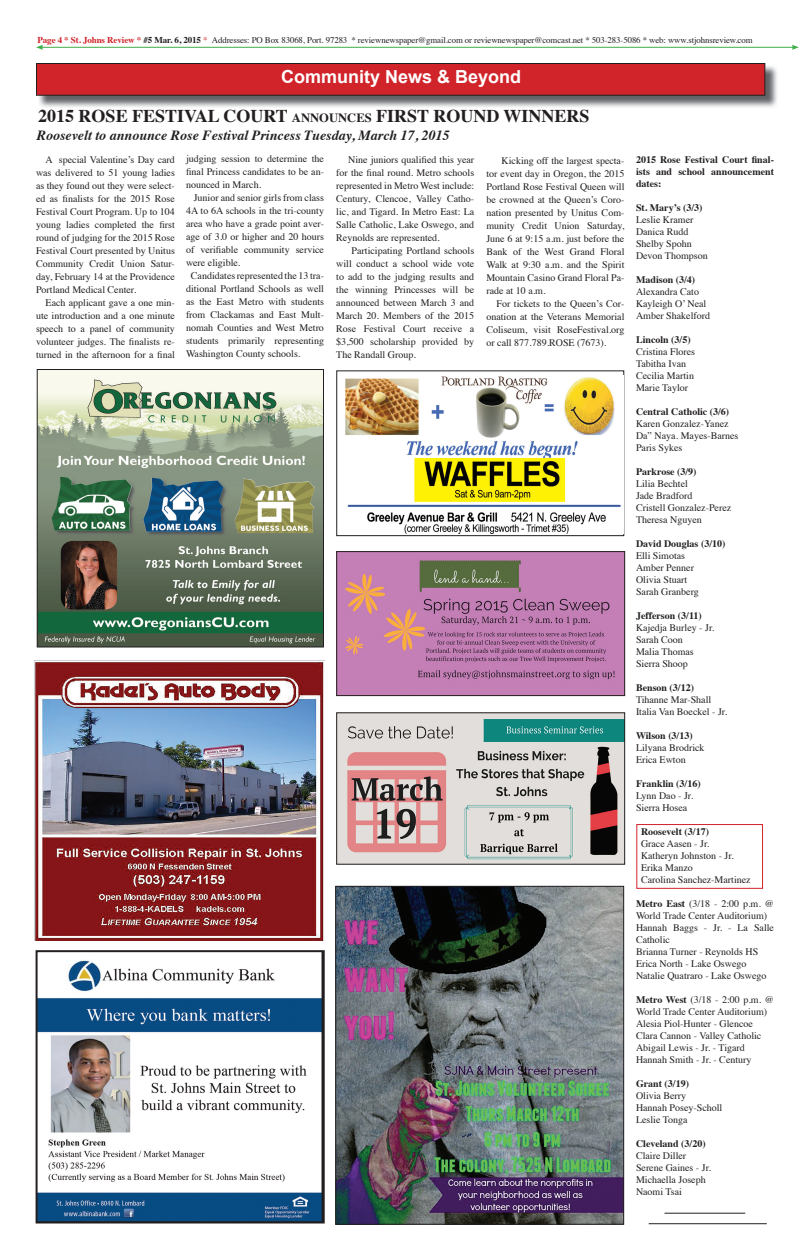
<style>
.page{position:relative;width:810px;height:1260px;background:#fff}
.page>*{position:absolute;margin:0;border:0;box-sizing:border-box;transform-origin:0 0}
.t1{font:700 18px "Times";color:#231f20}
.t2{font:700 18px "Arial";color:#fff}
.t3{font:italic 700 14px "Times";color:#231f20}
.t4{font:10px/13px "Times";color:#231f20}
.t5{font:700 10px/12px "Times";color:#231f20;text-align:justify}
.t6{font:8.8px "Times";letter-spacing:-.01em;color:#231f20}
.s1{font-weight:700;font-size:9px;color:#d1232a}
.s2{font-weight:700;font-size:9px}
.s3{font-size:9px;color:#d1232a}
.s4{font-style:inherit}
.s5{font-size:12.6px}
.s6{font-weight:700}
</style>
<div class="page">
<hr style="left:41px;top:47px;width:752px;height:1px;background:#40ae49">
<svg style="left:36px;top:45px;width:7px;height:5px"></svg>
<svg style="left:792px;top:45px;width:7px;height:5px"></svg>
<div style="left:336px;top:370px;width:288px;height:166px;border:1px solid #231f20"></div>
<img style="left:345px;top:376px;width:278px;height:157px">
<img style="left:35px;top:662px;width:289px;height:278px">
<img style="left:39px;top:953px;width:283px;height:268px">
<div style="left:36px;top:950px;width:289px;height:274px;border:2px solid #231f20"></div>
<img style="left:39px;top:371px;width:283px;height:275px">
<div style="left:37px;top:369px;width:287px;height:279px;border:1px solid #231f20"></div>
<img style="left:337px;top:888px;width:285px;height:335px">
<div style="left:335px;top:886px;width:289px;height:339px;border:1px solid #231f20"></div>
<img style="left:338px;top:714px;width:285px;height:149px">
<div style="left:336px;top:712px;width:289px;height:153px;border:1px solid #231f20"></div>
<img style="left:338px;top:553px;width:285px;height:141px">
<div style="left:336px;top:551px;width:289px;height:145px;border:1px solid #231f20"></div>
<div style="left:636px;top:824px;width:127px;height:65px;border:1px solid #d1232a"></div>
<img style="left:39px;top:64px;width:738px;height:43px">
<div style="left:36px;top:64px;width:729px;height:31px;background:#d1232a"></div>
<div style="left:36px;top:63px;width:729px;height:33px;border:1px solid #231f20"></div>
<hr style="left:665px;top:1213px;width:80px;height:1px;background:#231f20">
<hr style="left:649px;top:1223px;width:118px;height:1px;background:#231f20">
<p class="t6" style="left:37px;top:32px;width:717px"><span class="s1">Page 4 * St. Johns Review *</span> <span class="s2">#5 Mar. 6, 2015</span> <span class="s3">*</span> Addresses: PO Box 83068, Port. 97283 * reviewnewspaper@gmail.com or reviewnewspaper@comcast.net * 503-283-5086 * web: www.stjohnsreview.com</p>
<h1 class="t2" style="left:281px;top:65px;width:242px">Community News &amp; Beyond</h1>
<h1 class="t1" style="left:38px;top:99px;width:553px"><span class="s4">2015 R</span>OSE FESTIVAL COURT <span class="s5">ANNOUNCES</span> FIRST ROUND WINNERS</h1>
<h2 class="t3" style="left:37px;top:122px;width:415px">Roosevelt to announce Rose Festival Princess Tuesday, March 17, 2015</h2>
<p class="t4" style="left:36px;top:153px;width:140px;text-align:justify;text-indent:10px">A special Valentine’s Day card was delivered to 51 young ladies as they found out they were select&shy;ed as finalists for the 2015 Rose Festival Court Program. Up to 104 young ladies completed the first round of judging for the 2015 Rose Festival Court presented by Unitus Community Credit Union Satur&shy;day, February 14 at the Providence Portland Medical Center.</p>
<p class="t4" style="left:36px;top:296px;width:140px;text-align:justify;text-indent:10px">Each applicant gave a one min&shy;ute introduction and a one minute speech to a panel of community volunteer judges. The finalists re&shy;turned in the afternoon for a final</p>
<p class="t4" style="left:186px;top:151px;width:140px;text-align:justify">judging session to determine the final Princess candidates to be an&shy;nounced in March.</p>
<p class="t4" style="left:194px;top:190px;width:132px">Junior and senior girls from class</p>
<p class="t4" style="left:186px;top:203px;width:140px">4A to 6A schools in the tri-county</p>
<p class="t4" style="left:186px;top:216px;width:140px">area who have a grade point aver-</p>
<p class="t4" style="left:186px;top:229px;width:139px">age of 3.0 or higher and 20 hours</p>
<p class="t4" style="left:186px;top:242px;width:140px">of verifiable community service</p>
<p class="t4" style="left:186px;top:255px;width:56px">were eligible.</p>
<p class="t4" style="left:191px;top:268px;width:135px">Candidates represented the 13 tra-</p>
<p class="t4" style="left:186px;top:281px;width:140px">ditional Portland Schools as well</p>
<p class="t4" style="left:186px;top:294px;width:140px">as the East Metro with students</p>
<p class="t4" style="left:186px;top:307px;width:139px">from Clackamas and East Mult-</p>
<p class="t4" style="left:186px;top:320px;width:139px">nomah Counties and West Metro</p>
<p class="t4" style="left:186px;top:333px;width:140px">students primarily representing</p>
<p class="t4" style="left:186px;top:346px;width:116px">Washington County schools.</p>
<p class="t4" style="left:336px;top:152px;width:140px;text-align:justify;text-indent:12px">Nine juniors qualified this year for the final round. Metro schools represented in Metro West include:<br>Century, Clencoe, Valley Catho&shy;lic, and Tigard. In Metro East: La Salle Catholic, Lake Oswego, and Reynolds are represented.</p>
<p class="t4" style="left:336px;top:243px;width:140px;text-align:justify;text-indent:15px">Participating Portland schools will conduct a school wide vote to add to the judging results and the winning Princesses will be announced between March 3 and March 20. Members of the 2015<br>Rose Festival Court receive a $3,500 scholarship provided by The Randall Group.</p>
<p class="t4" style="left:486px;top:153px;width:140px;text-align:justify;text-indent:15px">Kicking off the largest specta&shy;tor event day in Oregon, the 2015<br>Portland Rose Festival Queen will be crowned at the Queen’s Coro&shy;nation presented by Unitus Com&shy;munity Credit Union Saturday, June 6 at 9:15 a.m. just before the Bank of the West Grand Floral Walk at 9:30 a.m. and the Spirit Mountain Casino Grand Floral Pa&shy;rade at 10 a.m.</p>
<p class="t4" style="left:486px;top:296px;width:140px;text-align:justify;text-indent:10px">For tickets to the Queen’s Cor&shy;onation at the Veterans Memorial Coliseum, visit RoseFestival.org or call 877.789.ROSE (7673).</p>
<p class="t5" style="left:636px;top:153px;width:139px">2015 Rose Festival Court final&shy;ists and school announcement dates:</p>
<p class="t5" style="left:636px;top:201px;width:68px">St. Mary’s (3/3)</p>
<p class="t4" style="left:636px;top:213px;width:73px;line-height:12px">Leslie Kramer<br>Danica Rudd<br>Shelby Spohn<br>Devon Thompson</p>
<p class="t5" style="left:636px;top:273px;width:61px">Madison (3/4)</p>
<p class="t4" style="left:636px;top:285px;width:76px;line-height:12px">Alexandra Cato<br>Kayleigh O’ Neal<br>Amber Shakelford</p>
<p class="t5" style="left:636px;top:333px;width:56px">Lincoln (3/5)</p>
<p class="t4" style="left:636px;top:345px;width:61px;line-height:12px">Cristina Flores<br>Tabitha Ivan<br>Cecilia Martin<br>Marie Taylor</p>
<p class="t5" style="left:636px;top:405px;width:95px">Central Catholic (3/6)</p>
<p class="t4" style="left:636px;top:417px;width:104px;line-height:12px">Karen Gonzalez-Yanez<br>Da” Naya. Mayes-Barnes<br>Paris Sykes</p>
<p class="t5" style="left:636px;top:465px;width:62px">Parkrose (3/9)</p>
<p class="t4" style="left:636px;top:477px;width:97px;line-height:12px">Lilia Bechtel<br>Jade Bradford<br>Cristell Gonzalez-Perez<br>Theresa Nguyen</p>
<p class="t5" style="left:636px;top:537px;width:91px">David Douglas (3/10)</p>
<p class="t4" style="left:636px;top:549px;width:64px;line-height:12px">Elli Simotas<br>Amber Penner<br>Olivia Stuart<br>Sarah Granberg</p>
<p class="t5" style="left:636px;top:609px;width:67px">Jefferson (3/11)</p>
<p class="t4" style="left:636px;top:621px;width:80px;line-height:12px">Kajedja Burley - Jr.<br>Sarah Coon<br>Malia Thomas<br>Sierra Shoop</p>
<p class="t5" style="left:636px;top:681px;width:60px">Benson (3/12)</p>
<p class="t4" style="left:636px;top:693px;width:93px;line-height:12px">Tihanne Mar-Shall<br>Italia Van Boeckel - Jr.</p>
<p class="t5" style="left:636px;top:729px;width:58px">Wilson (3/13)</p>
<p class="t4" style="left:636px;top:741px;width:70px;line-height:12px">Lilyana Brodrick<br>Erica Ewton</p>
<p class="t5" style="left:636px;top:777px;width:66px">Franklin (3/16)</p>
<p class="t4" style="left:636px;top:789px;width:59px;line-height:12px">Lynn Dao - Jr.<br>Sierra Hosea</p>
<p class="t5" style="left:641px;top:825px;width:70px">Roosevelt (3/17)</p>
<p class="t4" style="left:641px;top:837px;width:111px;line-height:12px">Grace Aasen - Jr.<br>Katheryn Johnston - Jr.<br>Erika Manzo<br>Carolina Sanchez-Martinez</p>
<p class="t4" style="left:636px;top:897px;width:140px;line-height:12px"><span class="s6">Metro East</span> (3/18 - 2:00 p.m. @<br>World Trade Center Auditorium)<br>Hannah Baggs - Jr. - La Salle<br>Catholic<br>Brianna Turner - Reynolds HS<br>Erica North - Lake Oswego<br>Natalie Quatraro - Lake Oswego</p>
<p class="t4" style="left:636px;top:993px;width:140px;line-height:12px"><span class="s6">Metro West</span> (3/18 - 2:00 p.m. @<br>World Trade Center Auditorium)<br>Alesia Piol-Hunter - Glencoe<br>Clara Cannon - Valley Catholic<br>Abigail Lewis - Jr. - Tigard<br>Hannah Smith - Jr. - Century</p>
<p class="t5" style="left:636px;top:1077px;width:55px">Grant (3/19)</p>
<p class="t4" style="left:636px;top:1089px;width:88px;line-height:12px">Olivia Berry<br>Hannah Posey-Scholl<br>Leslie Tonga</p>
<p class="t5" style="left:636px;top:1137px;width:71px">Cleveland (3/20)</p>
<p class="t4" style="left:636px;top:1149px;width:76px;line-height:12px">Claire Diller<br>Serene Gaines - Jr.<br>Michaella Joseph<br>Naomi Tsai</p>
</div>
